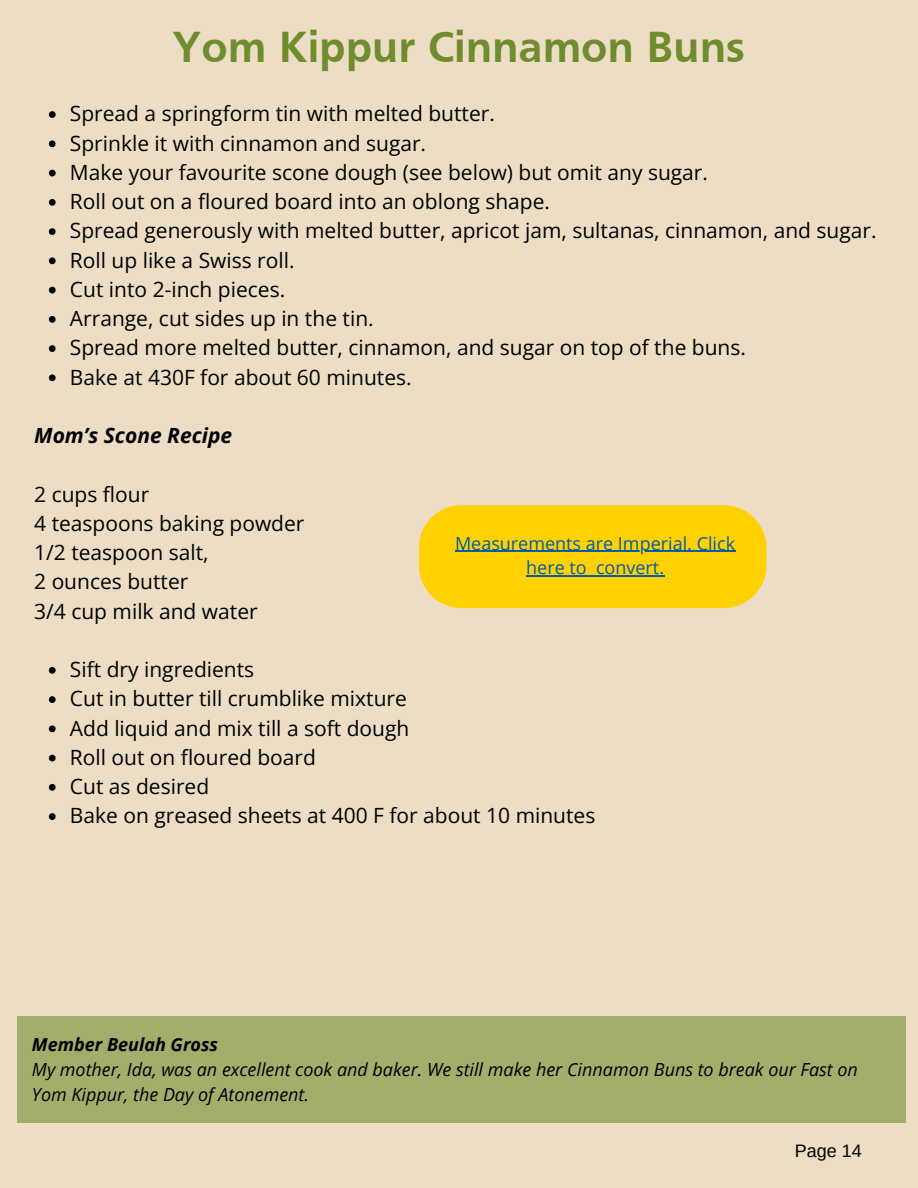
<style>
.page{position:relative;width:918px;height:1188px;background:#edddc5}
.page>*{position:absolute;margin:0;border:0;box-sizing:border-box;transform-origin:0 0}
.t1{font:700 45px "Frutiger";color:#6f8d2e}
.t2{font:21px "Open Sans";color:#000}
.t3{font:italic 700 21px "Open Sans";color:#000}
.t4{font:italic 18px/24.8px "Open Sans";color:#000}
.t5{font:18px/24.8px "Open Sans";color:#005daa;text-align:center}
.t6{font:italic 700 18px "Open Sans";color:#000}
.t7{font:18px "Arimo";color:#000}
</style>
<div class="page">
<div style="left:17px;top:1016px;width:889px;height:106px;background:#a3ae6c"></div>
<svg style="left:49px;top:111px;width:7px;height:7px"></svg>
<svg style="left:49px;top:140px;width:7px;height:7px"></svg>
<svg style="left:49px;top:170px;width:7px;height:6px"></svg>
<svg style="left:49px;top:199px;width:7px;height:7px"></svg>
<svg style="left:49px;top:228px;width:7px;height:7px"></svg>
<svg style="left:49px;top:257px;width:7px;height:7px"></svg>
<svg style="left:49px;top:287px;width:7px;height:6px"></svg>
<svg style="left:49px;top:316px;width:7px;height:7px"></svg>
<svg style="left:49px;top:345px;width:7px;height:7px"></svg>
<svg style="left:49px;top:374px;width:7px;height:7px"></svg>
<svg style="left:49px;top:667px;width:7px;height:7px"></svg>
<svg style="left:49px;top:696px;width:7px;height:7px"></svg>
<svg style="left:49px;top:725px;width:7px;height:7px"></svg>
<svg style="left:49px;top:755px;width:7px;height:6px"></svg>
<svg style="left:49px;top:784px;width:7px;height:7px"></svg>
<svg style="left:49px;top:813px;width:7px;height:7px"></svg>
<svg style="left:419px;top:505px;width:347px;height:103px;background:#f9cf0b"></svg>
<hr style="left:596px;top:575px;width:68px;height:2px;background:#005daa">
<p class="t1" style="left:173px;top:29px;width:574px">Yom Kippur Cinnamon Buns</p>
<p class="t2" style="left:70px;top:99px;width:426px">Spread a springform tin with melted butter.</p>
<p class="t2" style="left:70px;top:128px;width:358px">Sprinkle it with cinnamon and sugar.</p>
<p class="t2" style="left:70px;top:157px;width:640px">Make your favourite scone dough (see below) but omit any sugar.</p>
<p class="t2" style="left:70px;top:187px;width:482px">Roll out on a floured board into an oblong shape.</p>
<p class="t2" style="left:70px;top:216px;width:808px">Spread generously with melted butter, apricot jam, sultanas, cinnamon, and sugar.</p>
<p class="t2" style="left:70px;top:245px;width:226px">Roll up like a Swiss roll.</p>
<p class="t2" style="left:70px;top:274px;width:217px">Cut into 2-inch pieces.</p>
<p class="t2" style="left:70px;top:304px;width:305px">Arrange, cut sides up in the tin.</p>
<p class="t2" style="left:70px;top:333px;width:678px">Spread more melted butter, cinnamon, and sugar on top of the buns.</p>
<p class="t2" style="left:70px;top:362px;width:343px">Bake at 430F for about 60 minutes.</p>
<p class="t3" style="left:34px;top:421px;width:200px">Mom’s Scone Recipe</p>
<p class="t2" style="left:34px;top:479px;width:117px">2 cups flour</p>
<p class="t2" style="left:34px;top:508px;width:272px">4 teaspoons baking powder</p>
<p class="t2" style="left:34px;top:538px;width:176px">1/2 teaspoon salt,</p>
<p class="t2" style="left:34px;top:567px;width:156px">2 ounces butter</p>
<p class="t2" style="left:34px;top:596px;width:225px">3/4 cup milk and water</p>
<p class="t5" style="left:455px;top:530px;width:282px">Measurements are Imperial. Click here to convert.</p>
<p class="t2" style="left:70px;top:655px;width:186px">Sift dry ingredients</p>
<p class="t2" style="left:70px;top:684px;width:339px">Cut in butter till crumblike mixture</p>
<p class="t2" style="left:70px;top:713px;width:341px">Add liquid and mix till a soft dough</p>
<p class="t2" style="left:70px;top:742px;width:248px">Roll out on floured board</p>
<p class="t2" style="left:70px;top:772px;width:141px">Cut as desired</p>
<p class="t2" style="left:70px;top:801px;width:527px">Bake on greased sheets at 400 F for about 10 minutes</p>
<p class="t6" style="left:32px;top:1032px;width:188px">Member Beulah Gross</p>
<p class="t4" style="left:32px;top:1057px;width:827px">My mother, Ida, was an excellent cook and baker. We still make her Cinnamon Buns to break our Fast on<br>Yom Kippur, the Day of Atonement.</p>
<p class="t7" style="left:795px;top:1140px;width:69px">Page 14</p>
</div>
